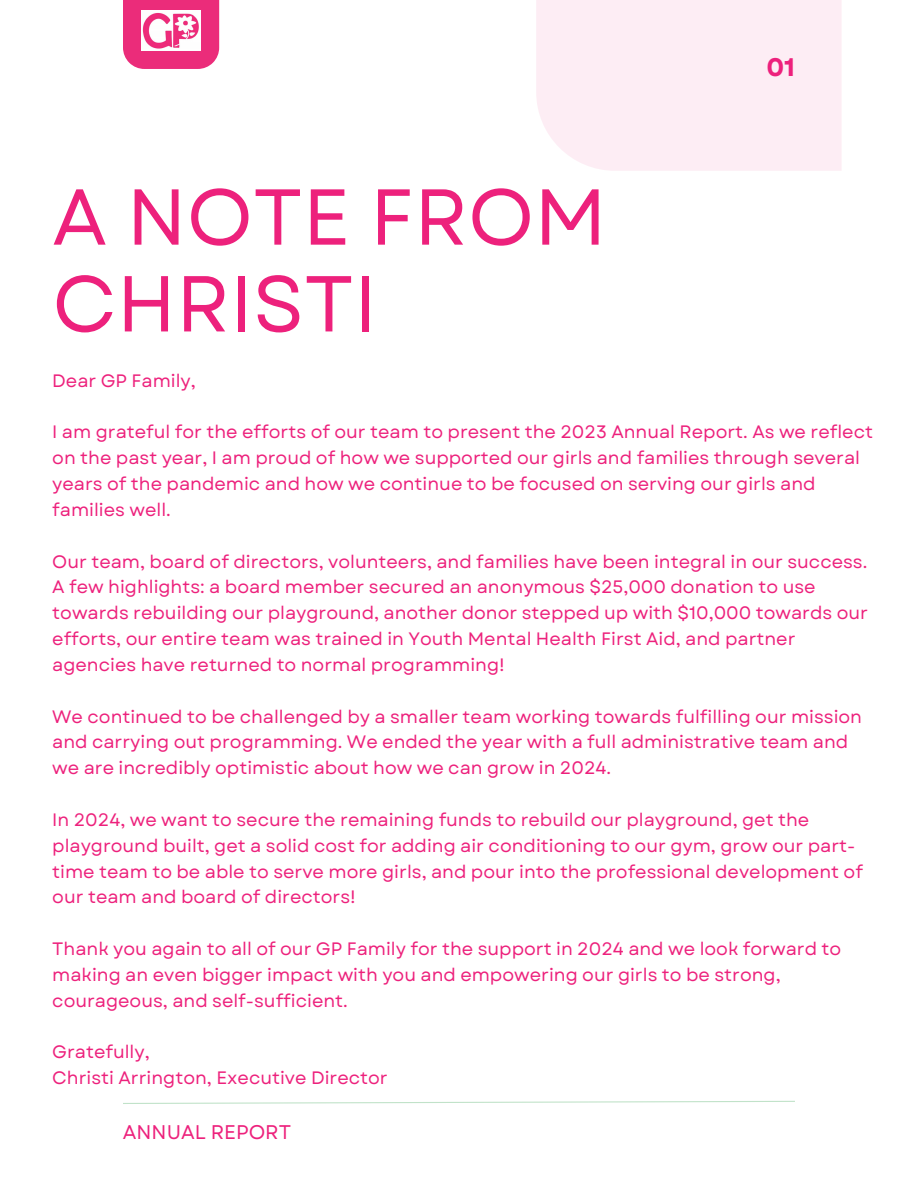
<style>
.page{position:relative;width:918px;height:1188px;background:#fff}
.page>*{position:absolute;margin:0;border:0;box-sizing:border-box;transform-origin:0 0}
.t1{font:79.05px/86.8px "Garet";color:#ed217c}
.t2{font:700 25.35px "Garet";color:#ed217c}
.t3{font:19.8px "Garet";color:#ed217c}
.t4{font:18px/25.8px "Garet";color:#ed217c}
</style>
<div class="page">
<div style="left:123px;top:0;width:96px;height:69px;background:#eb2c7a"></div>
<div style="left:536px;top:0;width:306px;height:171px;background:#fdedf4"></div>
<svg style="left:123px;top:1101px;width:672px;height:3px"></svg>
<img style="left:141px;top:11px;width:60px;height:39px">
<p class="t1" style="left:52px;top:174px;width:556px">A NOTE FROM<br>CHRISTI</p>
<h1 class="t2" style="left:766px;top:49px;width:30px">01</h1>
<p class="t4" style="left:52px;top:368px;width:145px">Dear GP Family,</p>
<p class="t4" style="left:52px;top:419px;width:822px">I am grateful for the efforts of our team to present the 2023 Annual Report. As we reflect on the past year, I am proud of how we supported our girls and families through several years of the pandemic and how we continue to be focused on serving our girls and families well.</p>
<p class="t4" style="left:52px;top:548px;width:817px">Our team, board of directors, volunteers, and families have been integral in our success.<br>A few highlights: a board member secured an anonymous $25,000 donation to use towards rebuilding our playground, another donor stepped up with $10,000 towards our efforts, our entire team was trained in Youth Mental Health First Aid, and partner agencies have returned to normal programming!</p>
<p class="t4" style="left:52px;top:703px;width:811px">We continued to be challenged by a smaller team working towards fulfilling our mission and carrying out programming. We ended the year with a full administrative team and we are incredibly optimistic about how we can grow in 2024.</p>
<p class="t4" style="left:52px;top:807px;width:812px">In 2024, we want to secure the remaining funds to rebuild our playground, get the playground built, get a solid cost for adding air conditioning to our gym, grow our part&shy;time team to be able to serve more girls, and pour into the professional development of our team and board of directors!</p>
<p class="t4" style="left:52px;top:936px;width:791px">Thank you again to all of our GP Family for the support in 2024 and we look forward to making an even bigger impact with you and empowering our girls to be strong, courageous, and self-sufficient.</p>
<p class="t4" style="left:52px;top:1039px;width:99px">Gratefully,</p>
<p class="t4" style="left:52px;top:1065px;width:337px">Christi Arrington, Executive Director</p>
<p class="t3" style="left:123px;top:1118px;width:170px">ANNUAL REPORT</p>
</div>
